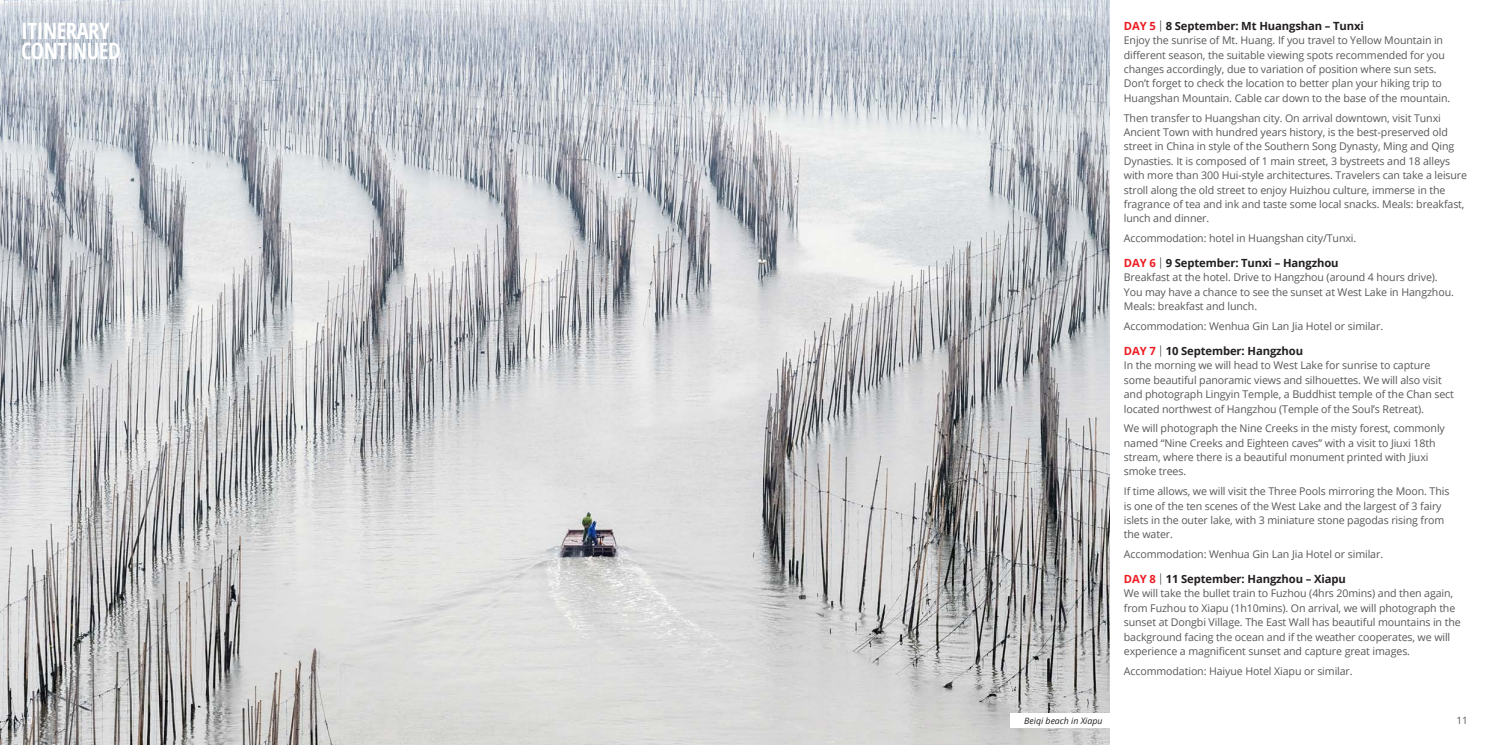
<style>
.page{position:relative;width:1489px;height:745px;background:#fff}
.page>*{position:absolute;margin:0;border:0;box-sizing:border-box;transform-origin:0 0}
.Heading_White{font:700 22.5px "Open Sans Condensed";letter-spacing:-.02em;color:#fff}
.Subheading{font:700 11.25px "Open Sans";letter-spacing:-.01em;color:#231f20}
.Body{font:10.62px/14.4px "Open Sans";letter-spacing:-.01em;color:#57585a}
.t1{font:10px "Open Sans";color:#57585a}
.t2{font:10px "Open Sans";color:#fff}
.t3{font:italic 8.75px "Open Sans";color:#231f20}
.s1{color:#ee1d23}
.s2{font-weight:300;font-stretch:condensed}
</style>
<div class="page">
<img style="left:0;top:0;width:1109px;height:744px">
<div style="left:1010px;top:712px;width:99px;height:14px;background:#fff"></div>
<p class="Heading_White" style="left:21px;top:15px;width:90px">ITINERARY</p>
<p class="Heading_White" style="left:21px;top:35px;width:101px">CONTINUED</p>
<p class="t2" style="left:21px;top:712px;width:13px">10</p>
<p class="t3" style="left:1024px;top:713px;width:80px">Beiqi beach in Xiapu</p>
<p class="Subheading" style="left:1123px;top:18px;width:242px"><span class="s1">DAY 5</span> <span class="s2">|</span> 8 September: Mt Huangshan – Tunxi</p>
<p class="Body" style="left:1123px;top:33px;width:328px">Enjoy the sunrise of Mt. Huang. If you travel to Yellow Mountain in different season, the suitable viewing spots recommended for you changes accordingly, due to variation of position where sun sets.<br>Don’t forget to check the location to better plan your hiking trip to Huangshan Mountain. Cable car down to the base of the mountain.</p>
<p class="Body" style="left:1123px;top:110px;width:345px">Then transfer to Huangshan city. On arrival downtown, visit Tunxi Ancient Town with hundred years history, is the best-preserved old street in China in style of the Southern Song Dynasty, Ming and Qing Dynasties. It is composed of 1 main street, 3 bystreets and 18 alleys with more than 300 Hui-style architectures. Travelers can take a leisure stroll along the old street to enjoy Huizhou culture, immerse in the fragrance of tea and ink and taste some local snacks. Meals: breakfast, lunch and dinner.</p>
<p class="Body" style="left:1123px;top:230px;width:234px">Accommodation: hotel in Huangshan city/Tunxi.</p>
<p class="Subheading" style="left:1123px;top:255px;width:216px"><span class="s1">DAY 6</span> <span class="s2">|</span> 9 September: Tunxi – Hangzhou</p>
<p class="Body" style="left:1123px;top:270px;width:331px">Breakfast at the hotel. Drive to Hangzhou (around 4 hours drive).<br>You may have a chance to see the sunset at West Lake in Hangzhou.<br>Meals: breakfast and lunch.</p>
<p class="Body" style="left:1123px;top:318px;width:261px">Accommodation: Wenhua Gin Lan Jia Hotel or similar.</p>
<p class="Subheading" style="left:1123px;top:343px;width:181px"><span class="s1">DAY 7</span> <span class="s2">|</span> 10 September: Hangzhou</p>
<p class="Body" style="left:1123px;top:358px;width:331px">In the morning we will head to West Lake for sunrise to capture some beautiful panoramic views and silhouettes. We will also visit and photograph Lingyin Temple, a Buddhist temple of the Chan sect located northwest of Hangzhou (Temple of the Soul’s Retreat).</p>
<p class="Body" style="left:1123px;top:420px;width:322px">We will photograph the Nine Creeks in the misty forest, commonly named “Nine Creeks and Eighteen caves” with a visit to Jiuxi 18th stream, where there is a beautiful monument printed with Jiuxi smoke trees.</p>
<p class="Body" style="left:1123px;top:483px;width:327px">If time allows, we will visit the Three Pools mirroring the Moon. This is one of the ten scenes of the West Lake and the largest of 3 fairy islets in the outer lake, with 3 miniature stone pagodas rising from the water.</p>
<p class="Body" style="left:1123px;top:546px;width:261px">Accommodation: Wenhua Gin Lan Jia Hotel or similar.</p>
<p class="Subheading" style="left:1123px;top:570px;width:224px"><span class="s1">DAY 8</span> <span class="s2">|</span> 11 September: Hangzhou – Xiapu</p>
<p class="Body" style="left:1123px;top:585px;width:338px">We will take the bullet train to Fuzhou (4hrs 20mins) and then again, from Fuzhou to Xiapu (1h10mins). On arrival, we will photograph the sunset at Dongbi Village. The East Wall has beautiful mountains in the background facing the ocean and if the weather cooperates, we will experience a magnificent sunset and capture great images.</p>
<p class="Body" style="left:1123px;top:663px;width:230px">Accommodation: Haiyue Hotel Xiapu or similar.</p>
<p class="t1" style="left:1456px;top:712px;width:13px">11</p>
</div>
